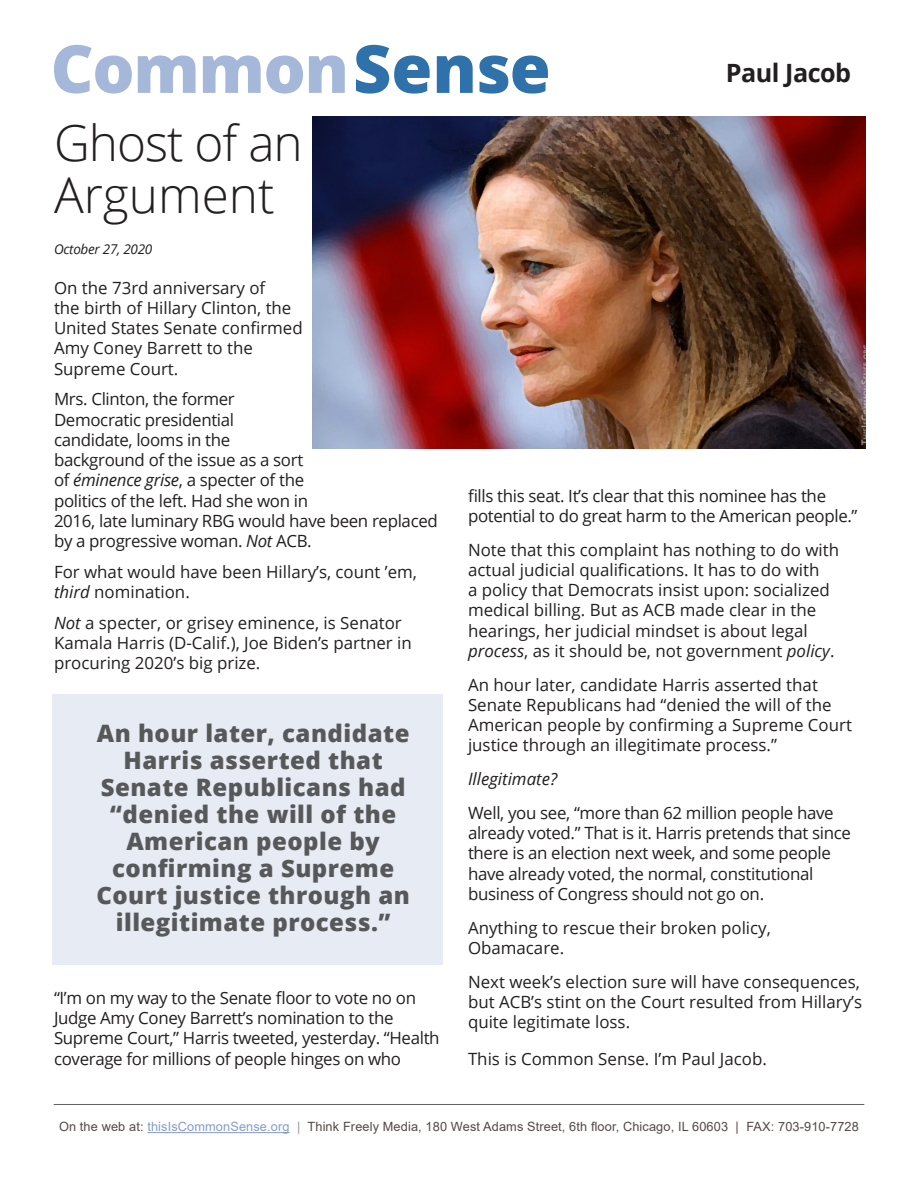
<style>
.page{position:relative;width:918px;height:1188px;background:#fff}
.page>*{position:absolute;margin:0;border:0;box-sizing:border-box;transform-origin:0 0}
.t1{font:800 66.45px "Open Sans";letter-spacing:-.02em;color:#a6b8d9}
.t2{font:300 49.5px/52.5px "Open Sans";color:#231f20}
.t3{font:700 25.2px "Open Sans";letter-spacing:-.02em;color:#231f20}
.t4{font:800 24px/27px "Open Sans";letter-spacing:.02em;color:#57585a;text-align:center}
.t5{font:16.8px/20.2px "Open Sans";color:#231f20}
.t6{font:16.8px/20.2px "Open Sans";letter-spacing:-.02em;color:#231f20}
.t7{font:italic 16.8px "Open Sans";color:#231f20}
.t8{font:italic 13.5px "Open Sans";letter-spacing:-.02em;color:#231f20}
.t9{font:12.75px "Arial";letter-spacing:.01em;color:#524a47}
.s1{color:#2f71ab}
.s2{font-style:italic}
.s3{color:#879bc7}
.s4{color:#939598}
</style>
<div class="page">
<hr style="left:147px;top:1132px;width:143px;height:1px;background:#879bc7">
<img style="left:313px;top:117px;width:553px;height:331px">
<hr style="left:54px;top:1104px;width:810px;height:1px;background:#636366">
<div style="left:52px;top:694px;width:390px;height:270px;background:#e7ebf4"></div>
<p class="t1" style="left:51px;top:18px;width:502px">Common<span class="s1">Sense</span></p>
<p class="t3" style="left:726px;top:55px;width:127px">Paul Jacob</p>
<p class="t2" style="left:54px;top:115px;width:250px">Ghost of an<br>Argument</p>
<p class="t8" style="left:54px;top:240px;width:100px">October 27, 2020</p>
<p class="t5" style="left:54px;top:277px;width:250px">On the 73rd anniversary of<br>the birth of Hillary Clinton, the<br>United States Senate confirmed<br>Amy Coney Barrett to the<br>Supreme Court.</p>
<p class="t6" style="left:54px;top:389px;width:385px">Mrs. Clinton, the former<br>Democratic presidential<br>candidate, looms in the<br>background of the issue as a sort<br>of <span class="s2">éminence grise</span>, a specter of the<br>politics of the left. Had she won in<br>2016, late luminary RBG would have been replaced by a progressive woman. <span class="s2">Not</span> ACB.</p>
<p class="t5" style="left:54px;top:561px;width:365px">For what would have been Hillary’s, count ’em, <span class="s2">third</span> nomination.</p>
<p class="t5" style="left:54px;top:612px;width:359px"><span class="s2">Not</span> a specter, or grisey eminence, is Senator<br>Kamala Harris (D-Calif.), Joe Biden’s partner in procuring 2020’s big prize.</p>
<p class="t4" style="left:96px;top:719px;width:315px">An hour later, candidate<br>Harris asserted that<br>Senate Republicans had “denied the will of the<br>American people by confirming a Supreme<br>Court justice through an illegitimate process.”</p>
<p class="t6" style="left:54px;top:987px;width:387px">“I’m on my way to the Senate floor to vote no on Judge Amy Coney Barrett’s nomination to the Supreme Court,” Harris tweeted, yesterday. “Health coverage for millions of people hinges on who</p>
<p class="t6" style="left:468px;top:485px;width:391px">fills this seat. It’s clear that this nominee has the potential to do great harm to the American people.”</p>
<p class="t5" style="left:468px;top:539px;width:373px">Note that this complaint has nothing to do with actual judicial qualifications. It has to do with<br>a policy that Democrats insist upon: socialized medical billing. But as ACB made clear in the hearings, her judicial mindset is about legal <span class="s2">process</span>, as it should be, not government <span class="s2">policy</span>.</p>
<p class="t5" style="left:468px;top:674px;width:385px">An hour later, candidate Harris asserted that Senate Republicans had “denied the will of the American people by confirming a Supreme Court justice through an illegitimate process.”</p>
<p class="t7" style="left:468px;top:768px;width:91px">Illegitimate?</p>
<p class="t6" style="left:468px;top:802px;width:384px">Well, you see, “more than 62 million people have already voted.” That is it. Harris pretends that since there is an election next week, and some people have already voted, the normal, constitutional business of Congress should not go on.</p>
<p class="t5" style="left:468px;top:917px;width:304px">Anything to rescue their broken policy,<br>Obamacare.</p>
<p class="t5" style="left:468px;top:971px;width:396px">Next week’s election sure will have consequences, but ACB’s stint on the Court resulted from Hillary’s quite legitimate loss.</p>
<p class="t5" style="left:468px;top:1048px;width:300px">This is Common Sense. I’m Paul Jacob.</p>
<p class="t9" style="left:59px;top:1118px;width:801px">On the web at: <span class="s3">thisIsCommonSense.org</span> <span class="s4">|</span> Think Freely Media, 180 West Adams Street, 6th floor, Chicago, IL 60603 | FAX: 703-910-7728</p>
</div>
